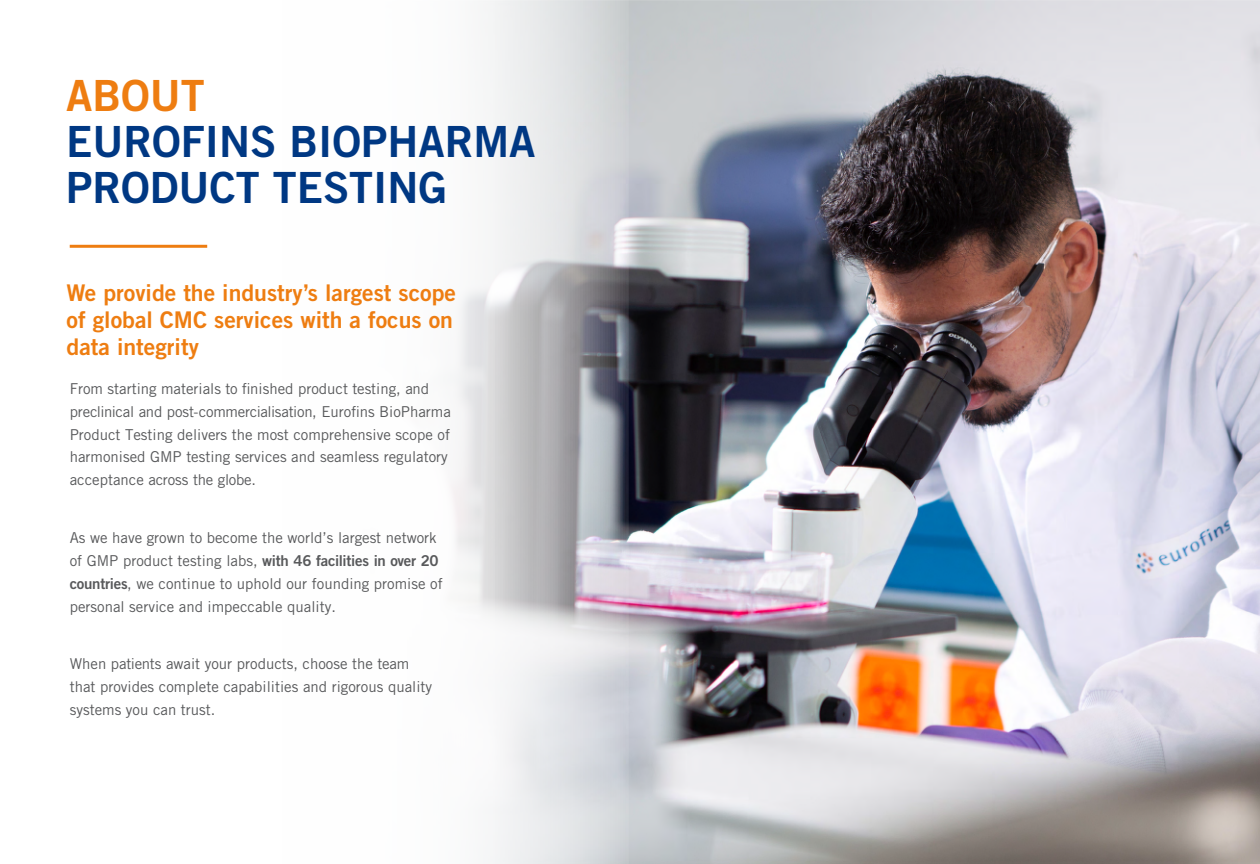
<style>
.page{position:relative;width:1260px;height:864px;background:#fff}
.page>*{position:absolute;margin:0;border:0;box-sizing:border-box;transform-origin:0 0}
.t1{font:43px/46px "Trade Gothic LT Pro Bd 2";color:#003883}
.t2{font:43px "Trade Gothic LT Pro Bd 2";color:#ee7d11}
.t3{font:23px/27px "Trade Gothic LT Pro Bd 2";color:#ee7d11}
.t4{font:15px/23px "Trade Gothic LT Pro";color:#58595b}
.s1{font-family:"Trade Gothic LT Pro Bd 2"}
</style>
<div class="page">
<img style="left:630px;top:1px;width:630px;height:863px">
<svg style="left:69px;top:0;width:561px;height:864px"></svg>
<hr style="left:70px;top:245px;width:137px;height:3px;background:#ee7d11">
<h1 class="t2" style="left:66px;top:69px;width:140px">ABOUT</h1>
<h1 class="t1" style="left:66px;top:118px;width:471px">EUROFINS BIOPHARMA<br>PRODUCT TESTING</h1>
<h2 class="t3" style="left:67px;top:279px;width:391px">We provide the industry’s largest scope of global CMC services with a focus on data integrity</h2>
<p class="t4" style="left:70px;top:376px;width:383px">From starting materials to finished product testing, and preclinical and post-commercialisation, Eurofins BioPharma Product Testing delivers the most comprehensive scope of harmonised GMP testing services and seamless regulatory acceptance across the globe.</p>
<p class="t4" style="left:70px;top:526px;width:374px">As we have grown to become the world’s largest network of GMP product testing labs, <span class="s1">with 46 facilities in over 20 countries</span>, we continue to uphold our founding promise of personal service and impeccable quality.</p>
<p class="t4" style="left:70px;top:652px;width:364px">When patients await your products, choose the team that provides complete capabilities and rigorous quality systems you can trust.</p>
</div>
